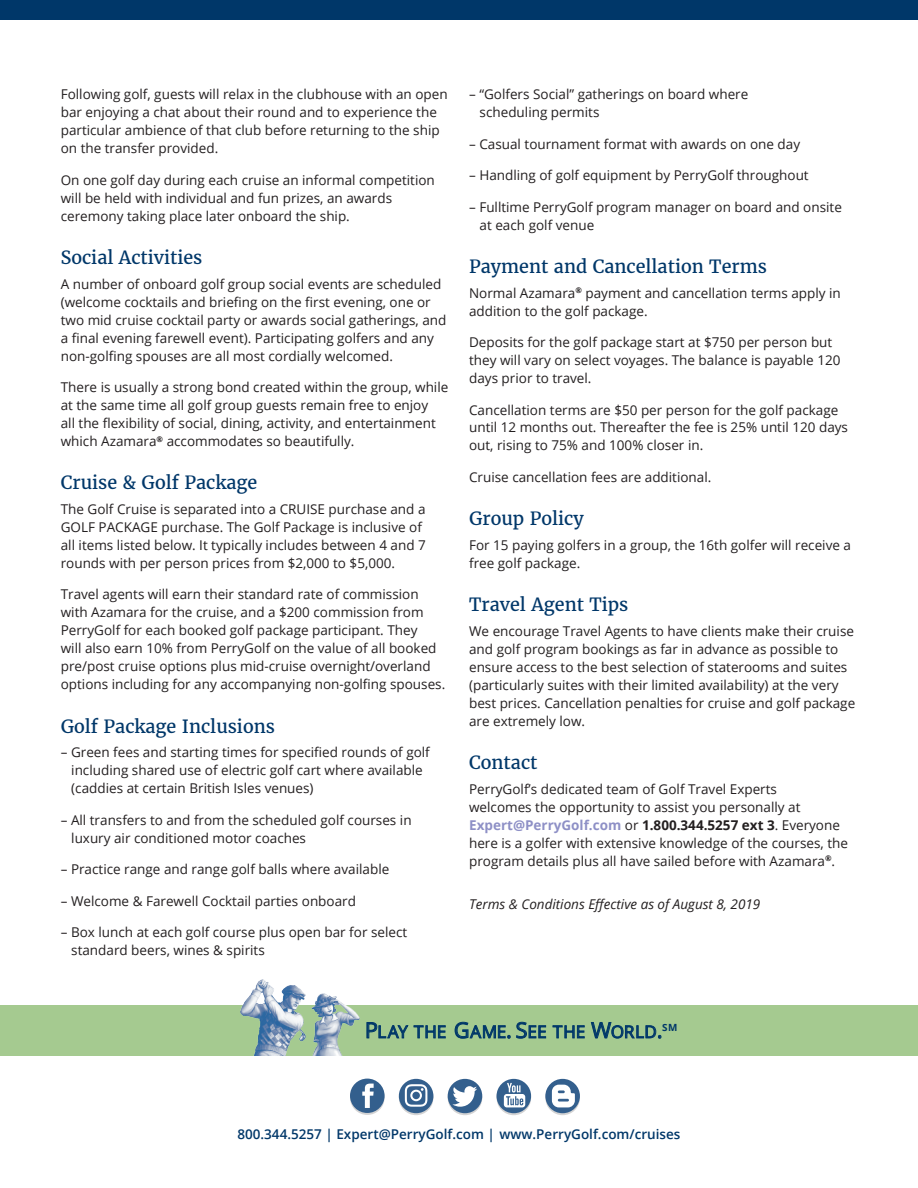
<style>
.page{position:relative;width:918px;height:1188px;background:#fff}
.page>*{position:absolute;margin:0;border:0;box-sizing:border-box;transform-origin:0 0}
.t1{font:18px "Merriweather";color:#003769}
.t2{font:17.1px "Open Sans";letter-spacing:.015em;color:#003769}
.t3{font:13.5px/18px "Open Sans";color:#231f20}
.t4{font:600 13.5px "Open Sans";color:#003769}
.t5{font:italic 13.5px "Open Sans";color:#231f20}
.s1{font-weight:700;color:#8e90c6}
.s2{font-weight:700}
.s3{font-size:21.6px}
</style>
<div class="page">
<div style="left:0;top:1006px;width:918px;height:50px;background:#a5ca90"></div>
<div style="left:0;top:0;width:918px;height:19px;background:#003769"></div>
<svg style="left:350px;top:1081px;width:35px;height:34px"></svg>
<div style="left:350px;top:1079px;width:35px;height:34px;background:#335f8d;border-radius:50%"></div>
<svg style="left:362px;top:1084px;width:12px;height:24px"></svg>
<svg style="left:448px;top:1081px;width:34px;height:34px"></svg>
<div style="left:448px;top:1079px;width:34px;height:34px;background:#335f8d;border-radius:50%"></div>
<svg style="left:452px;top:1086px;width:25px;height:21px"></svg>
<svg style="left:497px;top:1081px;width:34px;height:34px"></svg>
<svg style="left:497px;top:1079px;width:34px;height:34px"></svg>
<svg style="left:504px;top:1083px;width:21px;height:24px"></svg>
<svg style="left:545px;top:1081px;width:35px;height:34px"></svg>
<svg style="left:545px;top:1079px;width:35px;height:34px"></svg>
<svg style="left:552px;top:1085px;width:23px;height:22px"></svg>
<svg style="left:399px;top:1081px;width:34px;height:34px"></svg>
<div style="left:399px;top:1079px;width:34px;height:34px;background:#335f8d;border-radius:50%"></div>
<svg style="left:405px;top:1084px;width:22px;height:23px"></svg>
<img style="left:219px;top:979px;width:150px;height:77px">
<svg style="left:367px;top:1022px;width:41px;height:16px"></svg>
<svg style="left:414px;top:1025px;width:32px;height:13px"></svg>
<svg style="left:455px;top:1022px;width:91px;height:17px"></svg>
<svg style="left:553px;top:1025px;width:32px;height:13px"></svg>
<svg style="left:591px;top:1022px;width:70px;height:17px"></svg>
<p class="t3" style="left:61px;top:85px;width:388px">Following golf, guests will relax in the clubhouse with an open bar enjoying a chat about their round and to experience the particular ambience of that club before returning to the ship on the transfer provided.</p>
<p class="t3" style="left:61px;top:170px;width:376px">On one golf day during each cruise an informal competition will be held with individual and fun prizes, an awards ceremony taking place later onboard the ship.</p>
<h1 class="t1" style="left:61px;top:245px;width:143px">Social Activities</h1>
<p class="t3" style="left:61px;top:274px;width:387px">A number of onboard golf group social events are scheduled (welcome cocktails and briefing on the first evening, one or two mid cruise cocktail party or awards social gatherings, and a final evening farewell event). Participating golfers and any non-golfing spouses are all most cordially welcomed.</p>
<p class="t3" style="left:61px;top:378px;width:389px">There is usually a strong bond created within the group, while at the same time all golf group guests remain free to enjoy<br>all the flexibility of social, dining, activity, and entertainment which Azamara<sup>®</sup> accommodates so beautifully.</p>
<h1 class="t1" style="left:61px;top:471px;width:198px">Cruise &amp; Golf Package</h1>
<p class="t3" style="left:61px;top:500px;width:367px">The Golf Cruise is separated into a CRUISE purchase and a GOLF PACKAGE purchase. The Golf Package is inclusive of all items listed below. It typically includes between 4 and 7 rounds with per person prices from $2,000 to $5,000.</p>
<p class="t3" style="left:61px;top:585px;width:386px">Travel agents will earn their standard rate of commission with Azamara for the cruise, and a $200 commission from PerryGolf for each booked golf package participant. They<br>will also earn 10% from PerryGolf on the value of all booked pre/post cruise options plus mid-cruise overnight/overland options including for any accompanying non-golfing spouses.</p>
<h1 class="t1" style="left:61px;top:714px;width:216px">Golf Package Inclusions</h1>
<p class="t3" style="left:71px;top:743px;width:360px;text-indent:-11px">– Green fees and starting times for specified rounds of golf including shared use of electric golf cart where available (caddies at certain British Isles venues)</p>
<p class="t3" style="left:71px;top:811px;width:342px;text-indent:-11px">– All transfers to and from the scheduled golf courses in luxury air conditioned motor coaches</p>
<p class="t3" style="left:61px;top:860px;width:330px">– Practice range and range golf balls where available</p>
<p class="t3" style="left:61px;top:892px;width:297px">– Welcome &amp; Farewell Cocktail parties onboard</p>
<p class="t3" style="left:71px;top:923px;width:337px;text-indent:-11px">– Box lunch at each golf course plus open bar for select standard beers, wines &amp; spirits</p>
<p class="t3" style="left:480px;top:85px;width:270px;text-indent:-11px">– “Golfers Social” gatherings on board where scheduling permits</p>
<p class="t3" style="left:469px;top:134px;width:333px">– Casual tournament format with awards on one day</p>
<p class="t3" style="left:469px;top:166px;width:341px">– Handling of golf equipment by PerryGolf throughout</p>
<p class="t3" style="left:480px;top:197px;width:364px;text-indent:-11px">– Fulltime PerryGolf program manager on board and onsite at each golf venue</p>
<h1 class="t1" style="left:469px;top:254px;width:299px">Payment and Cancellation Terms</h1>
<p class="t3" style="left:469px;top:283px;width:373px">Normal Azamara<sup>®</sup> payment and cancellation terms apply in addition to the golf package.</p>
<p class="t3" style="left:469px;top:333px;width:373px">Deposits for the golf package start at $750 per person but they will vary on select voyages. The balance is payable 120 days prior to travel.</p>
<p class="t3" style="left:469px;top:400px;width:380px">Cancellation terms are $50 per person for the golf package until 12 months out. Thereafter the fee is 25% until 120 days out, rising to 75% and 100% closer in.</p>
<p class="t3" style="left:469px;top:468px;width:244px">Cruise cancellation fees are additional.</p>
<h1 class="t1" style="left:469px;top:507px;width:116px">Group Policy</h1>
<p class="t3" style="left:469px;top:536px;width:383px">For 15 paying golfers in a group, the 16th golfer will receive a free golf package.</p>
<h1 class="t1" style="left:469px;top:593px;width:161px">Travel Agent Tips</h1>
<p class="t3" style="left:469px;top:622px;width:388px">We encourage Travel Agents to have clients make their cruise and golf program bookings as far in advance as possible to ensure access to the best selection of staterooms and suites (particularly suites with their limited availability) at the very best prices. Cancellation penalties for cruise and golf package are extremely low.</p>
<h1 class="t1" style="left:469px;top:751px;width:70px">Contact</h1>
<p class="t3" style="left:469px;top:780px;width:380px">PerryGolf’s dedicated team of Golf Travel Experts<br>welcomes the opportunity to assist you personally at <span class="s1">Expert@PerryGolf.com</span> or <span class="s2">1.800.344.5257 ext 3</span>. Everyone here is a golfer with extensive knowledge of the courses, the program details plus all have sailed before with Azamara<sup>®</sup>.</p>
<p class="t5" style="left:469px;top:895px;width:293px">Terms &amp; Conditions Effective as of August 8, 2019</p>
<p class="t2" style="left:365px;top:1020px;width:314px"><span class="s3">P</span>LAY THE <span class="s3">G</span>AME<span class="s3">. S</span>EE THE <span class="s3">W</span>ORLD<span class="s3">.</span><sup>SM</sup></p>
<p class="t4" style="left:237px;top:1124px;width:445px">800.344.5257 | Expert@PerryGolf.com | www.PerryGolf.com/cruises</p>
</div>
